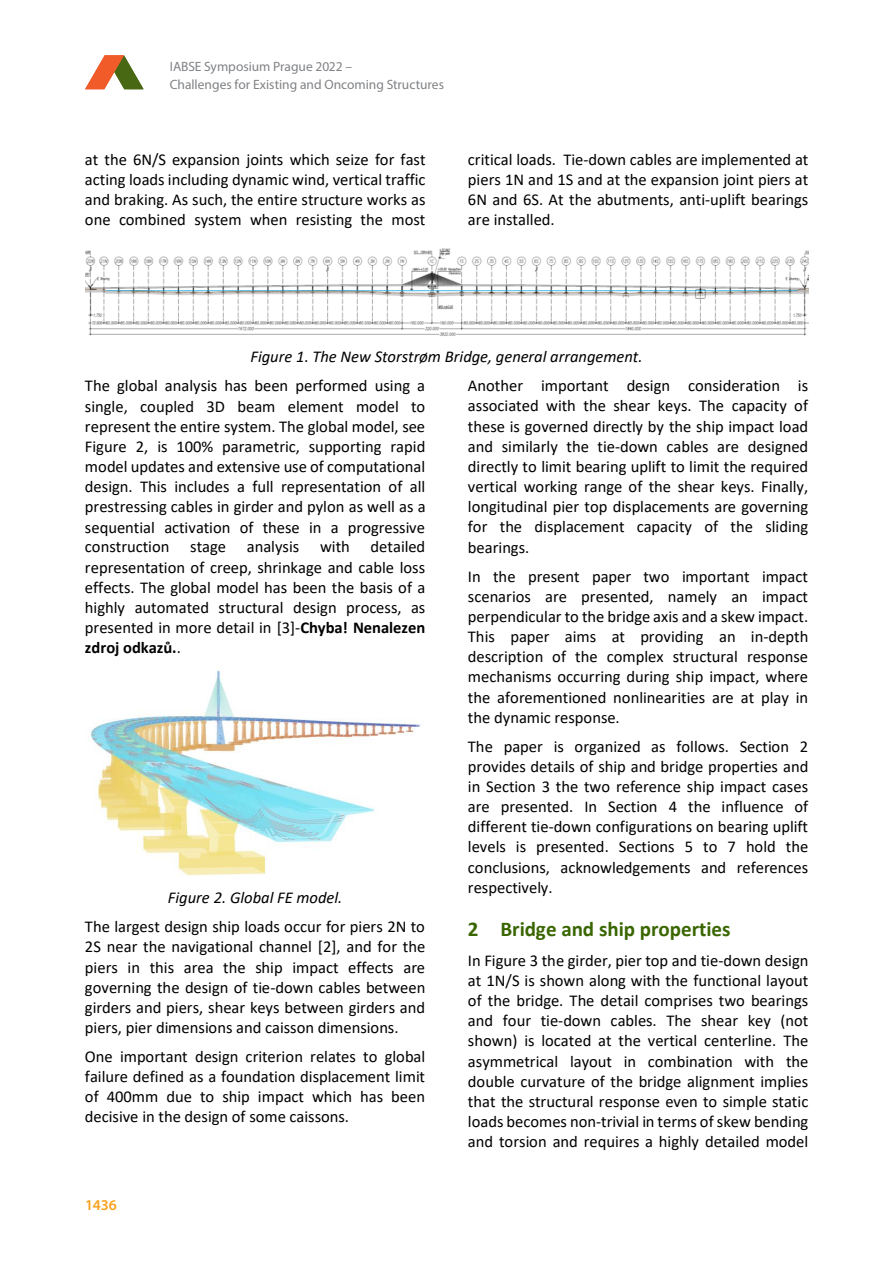
<style>
.page{position:relative;width:893px;height:1263px;background:#fff}
.page>*{position:absolute;margin:0;border:0;box-sizing:border-box;transform-origin:0 0}
.t1{font:700 21px "Calibri";color:#3a6600}
.t2{font:16.5px/20.1px "Calibri";color:#000;text-align:justify}
.t3{font:italic 16.5px/29px "Calibri";color:#000}
.t4{font:600 15px "Myriad Pro";color:#f9a21c}
.t5{font:13.5px/18px "Myriad Pro";letter-spacing:-.005em;color:#808285}
.s1{font-style:normal}
.s2{font-weight:700}
.s3{font-style:italic}
</style>
<div class="page">
<img style="left:85px;top:248px;width:724px;height:88px">
<img style="left:91px;top:670px;width:330px;height:206px">
<svg style="left:85px;top:55px;width:59px;height:34px"></svg>
<p class="t5" style="left:170px;top:58px;width:276px">IABSE Symposium Prague 2022 –<br>Challenges for Existing and Oncoming Structures</p>
<p class="t2" style="left:85px;top:149px;width:342px">at the 6N/S expansion joints which seize for fast acting loads including dynamic wind, vertical traffic and braking. As such, the entire structure works as one combined system when resisting the most</p>
<p class="t2" style="left:468px;top:149px;width:342px">critical loads. Tie-down cables are implemented at piers 1N and 1S and at the expansion joint piers at 6N and 6S. At the abutments, anti-uplift bearings are installed.</p>
<p class="t3" style="left:85px;top:342px;width:559px;text-indent:165px">Figure 1. The New Storstrøm Bridge, general arrangement.<br><span class="s1">The global analysis has been performed using a</span></p>
<p class="t2" style="left:85px;top:396px;width:342px">single, coupled 3D beam element model to represent the entire system. The global model, see Figure 2, is 100% parametric, supporting rapid model updates and extensive use of computational design. This includes a full representation of all prestressing cables in girder and pylon as well as a sequential activation of these in a progressive construction stage</p>
<p class="t2" style="left:468px;top:375px;width:342px">Another important design consideration is associated with the shear keys. The capacity of these is governed directly by the ship impact load and similarly the tie-down cables are designed directly to limit bearing uplift to limit the required vertical working range of the shear keys. Finally, longitudinal pier top displacements are governing for the displacement capacity of the sliding bearings.</p>
<p class="t2" style="left:468px;top:566px;width:342px">In the present paper two important impact scenarios are presented, namely an impact perpendicular to the bridge axis and a skew impact.<br>This paper aims at providing an in-depth description of the complex structural response mechanisms occurring during ship impact, where the aforementioned nonlinearities are at play in the dynamic response.</p>
<p class="t2" style="left:468px;top:736px;width:342px">The paper is organized as follows. Section 2 provides details of ship and bridge properties and in Section 3 the two reference ship impact cases are presented. In Section 4 the influence of different tie-down configurations on bearing uplift levels is presented. Sections 5 to 7 hold the conclusions, acknowledgements and references respectively.</p>
<p class="t1" style="left:468px;top:914px;width:264px">2 Bridge and ship properties</p>
<p class="t2" style="left:468px;top:950px;width:342px">In Figure 3 the girder, pier top and tie-down design at 1N/S is shown along with the functional layout of the bridge. The detail comprises two bearings and four tie-down cables. The shear key (not shown) is located at the vertical centerline. The asymmetrical layout in combination with the double curvature of the bridge alignment implies that the structural response even to simple static loads becomes non-trivial in terms of skew bending and torsion and requires a highly detailed model</p>
<p class="t2" style="left:85px;top:536px;width:342px;text-indent:162px">analysis with detailed representation of creep, shrinkage and cable loss effects. The global model has been the basis of a highly automated structural design process, as presented in more detail in [3]-<span class="s2">Chyba! Nenalezen zdroj odkazů.</span>.</p>
<p class="t2" style="left:85px;top:882px;width:342px;line-height:29.2px;text-align:center"><span class="s3">Figure 2. Global FE model.<br></span>The largest design ship loads occur for piers 2N to</p>
<p class="t2" style="left:85px;top:936px;width:342px">2S near the navigational channel [2], and for the piers in this area the ship impact effects are governing the design of tie-down cables between girders and piers, shear keys between girders and piers, pier dimensions and caisson dimensions.</p>
<p class="t2" style="left:85px;top:1046px;width:342px">One important design criterion relates to global failure defined as a foundation displacement limit of 400mm due to ship impact which has been decisive in the design of some caissons.</p>
<p class="t4" style="left:85px;top:1196px;width:33px">1436</p>
</div>
